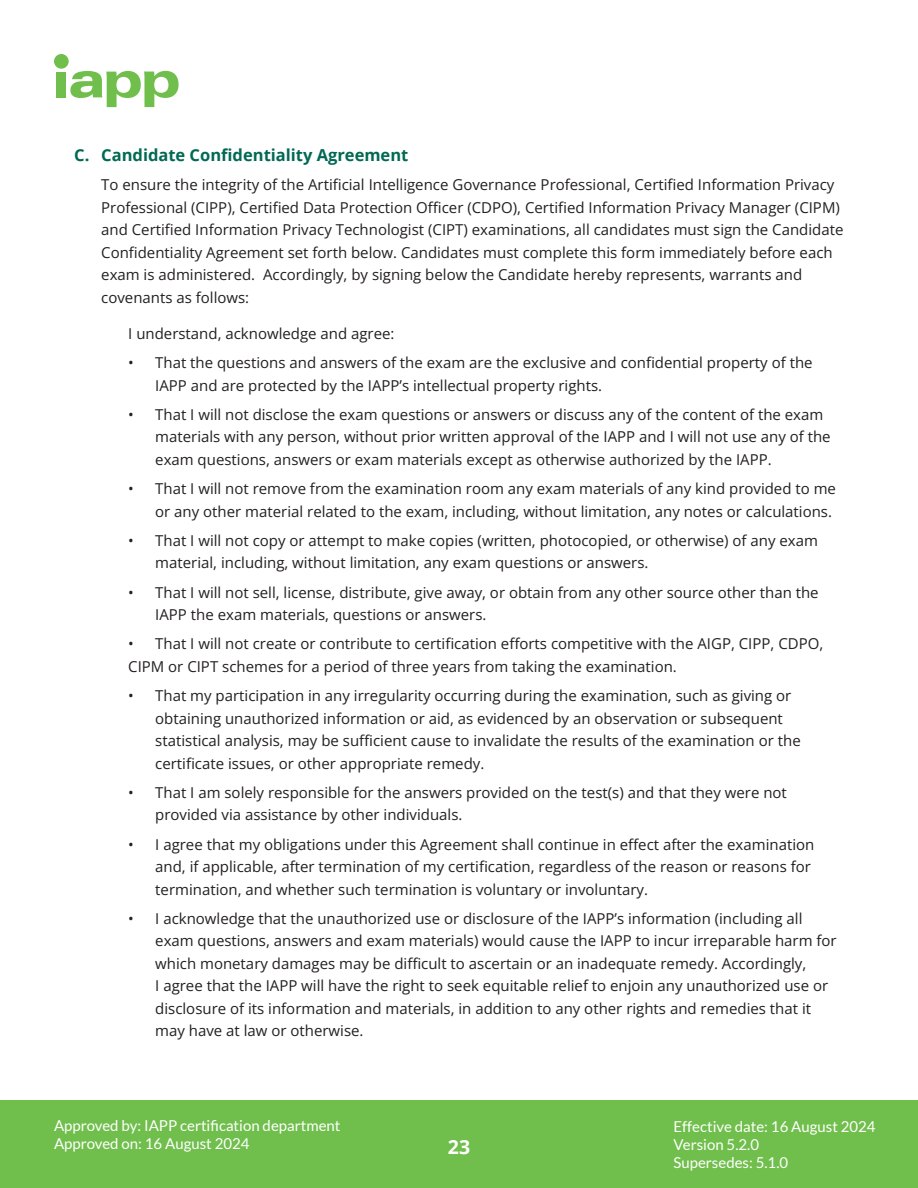
<style>
.page{position:relative;width:918px;height:1188px;background:#fff}
.page>*{position:absolute;margin:0;border:0;box-sizing:border-box;transform-origin:0 0}
.t1{font:700 19.5px "Open Sans";color:#fff}
.t2{font:700 16.5px "Open Sans";color:#006954}
.Body_Copy{font:15px/22.5px "Open Sans";color:#231f20}
.t3{font:15px/18px "Lato";color:#fff}
</style>
<div class="page">
<div style="left:0;top:1100px;width:918px;height:88px;background:#70bf4c"></div>
<div style="left:57px;top:72px;width:9px;height:25px;background:#70bf4c"></div>
<div style="left:54px;top:54px;width:15px;height:15px;background:#70bf4c;border-radius:50%"></div>
<svg style="left:70px;top:71px;width:109px;height:36px"></svg>
<p class="t2" style="left:74px;top:143px;width:336px">C. Candidate Confidentiality Agreement</p>
<p class="Body_Copy" style="left:101px;top:173px;width:744px">To ensure the integrity of the Artificial Intelligence Governance Professional, Certified Information Privacy Professional (CIPP), Certified Data Protection Officer (CDPO), Certified Information Privacy Manager (CIPM) and Certified Information Privacy Technologist (CIPT) examinations, all candidates must sign the Candidate Confidentiality Agreement set forth below. Candidates must complete this form immediately before each exam is administered. Accordingly, by signing below the Candidate hereby represents, warrants and covenants as follows:</p>
<p class="Body_Copy" style="left:128px;top:322px;width:268px">I understand, acknowledge and agree:</p>
<p class="Body_Copy" style="left:155px;top:351px;width:659px;text-indent:-27px">• That the questions and answers of the exam are the exclusive and confidential property of the<br>IAPP and are protected by the IAPP’s intellectual property rights.</p>
<p class="Body_Copy" style="left:155px;top:403px;width:677px;text-indent:-27px">• That I will not disclose the exam questions or answers or discuss any of the content of the exam materials with any person, without prior written approval of the IAPP and I will not use any of the exam questions, answers or exam materials except as otherwise authorized by the IAPP.</p>
<p class="Body_Copy" style="left:128px;top:477px;width:709px;text-align:right">• That I will not remove from the examination room any exam materials of any kind provided to me or any other material related to the exam, including, without limitation, any notes or calculations.</p>
<p class="Body_Copy" style="left:155px;top:529px;width:664px;text-indent:-27px">• That I will not copy or attempt to make copies (written, photocopied, or otherwise) of any exam material, including, without limitation, any exam questions or answers.</p>
<p class="Body_Copy" style="left:155px;top:580px;width:665px;text-indent:-27px">• That I will not sell, license, distribute, give away, or obtain from any other source other than the<br>IAPP the exam materials, questions or answers.</p>
<p class="Body_Copy" style="left:128px;top:632px;width:697px">• That I will not create or contribute to certification efforts competitive with the AIGP, CIPP, CDPO,<br>CIPM or CIPT schemes for a period of three years from taking the examination.</p>
<p class="Body_Copy" style="left:155px;top:684px;width:647px;text-indent:-27px">• That my participation in any irregularity occurring during the examination, such as giving or obtaining unauthorized information or aid, as evidenced by an observation or subsequent statistical analysis, may be sufficient cause to invalidate the results of the examination or the certificate issues, or other appropriate remedy.</p>
<p class="Body_Copy" style="left:155px;top:781px;width:633px;text-indent:-27px">• That I am solely responsible for the answers provided on the test(s) and that they were not provided via assistance by other individuals.</p>
<p class="Body_Copy" style="left:155px;top:832px;width:661px;text-indent:-27px">• I agree that my obligations under this Agreement shall continue in effect after the examination and, if applicable, after termination of my certification, regardless of the reason or reasons for termination, and whether such termination is voluntary or involuntary.</p>
<p class="Body_Copy" style="left:155px;top:907px;width:683px;text-indent:-27px">• I acknowledge that the unauthorized use or disclosure of the IAPP’s information (including all exam questions, answers and exam materials) would cause the IAPP to incur irreparable harm for which monetary damages may be difficult to ascertain or an inadequate remedy. Accordingly,<br>I agree that the IAPP will have the right to seek equitable relief to enjoin any unauthorized use or disclosure of its information and materials, in addition to any other rights and remedies that it may have at law or otherwise.</p>
<p class="t3" style="left:54px;top:1117px;width:288px">Approved by: IAPP certification department<br>Approved on: 16 August 2024</p>
<p class="t3" style="left:674px;top:1117px;width:204px">Effective date: 16 August 2024<br>Version 5.2.0<br>Supersedes: 5.1.0</p>
<h1 class="t1" style="left:448px;top:1133px;width:24px">23</h1>
</div>
